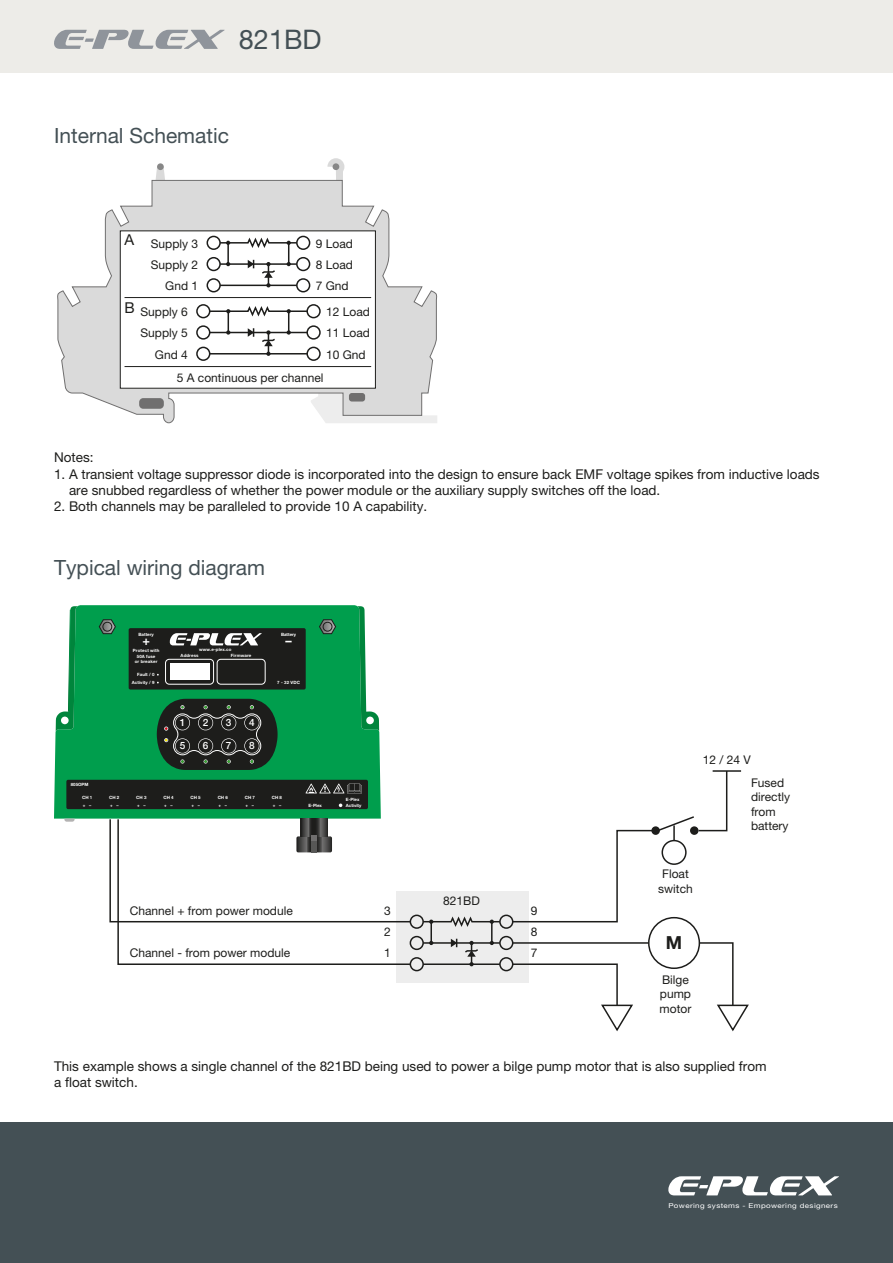
<style>
.page{position:relative;width:893px;height:1263px;background:#fff}
.page>*{position:absolute;margin:0;border:0;box-sizing:border-box;transform-origin:0 0}
.t1{font:27px "Helvetica Neue LT Pro";color:#445055}
.t2{font:21px "Helvetica Neue LT Pro";color:#445055}
.t3{font:700 18px "Helvetica Neue LT Pro";color:#1d1d1b}
.t4{font:15px "Helvetica Neue LT Pro";color:#1d1d1b}
.t5{font:13.5px/16.2px "Helvetica Neue LT Pro";color:#1d1d1b}
.t6{font:700 12.6px "Helvetica Neue LT Pro";color:#fff}
.t7{font:12px/14.4px "Helvetica Neue LT Pro";color:#1d1d1b}
.t8{font:500 10.05px "Helvetica Neue LT Pro";color:#fff}
.t9{font:6.75px "Helvetica Neue LT Pro";letter-spacing:.045em;color:#fff;scale:1.19 1}
.t10{font:700 4.35px/7.2px "Helvetica Neue LT Pro";letter-spacing:.02em;color:#fff}
.t11{font:700 4.35px/5.2px "Helvetica Neue LT Pro";color:#fff}
</style>
<div class="page">
<div style="left:0;top:1123px;width:893px;height:140px;background:#445055"></div>
<div style="left:0;top:0;width:893px;height:72px;background:#edece8"></div>
<svg style="left:668px;top:1176px;width:171px;height:19px"></svg>
<svg style="left:54px;top:30px;width:171px;height:19px"></svg>
<svg style="left:156px;top:168px;width:9px;height:12px"></svg>
<div style="left:336px;top:163px;width:6px;height:17px;background:#dadada"></div>
<svg style="left:57px;top:180px;width:380px;height:243px"></svg>
<div style="left:139px;top:398px;width:25px;height:11px;background:#706f6f;border-radius:4px"></div>
<div style="left:349px;top:393px;width:16px;height:8px;background:#706f6f;border-radius:3px"></div>
<div style="left:120px;top:231px;width:255px;height:157px;background:#fff"></div>
<div style="left:120px;top:231px;width:256px;height:157px;border:1px solid #1d1d1b"></div>
<div style="left:207px;top:236px;width:14px;height:14px;border:2px solid #1d1d1b;border-radius:50%"></div>
<div style="left:196px;top:304px;width:14px;height:14px;border:2px solid #1d1d1b;border-radius:50%"></div>
<div style="left:207px;top:257px;width:14px;height:14px;border:2px solid #1d1d1b;border-radius:50%"></div>
<div style="left:207px;top:278px;width:14px;height:14px;border:2px solid #1d1d1b;border-radius:50%"></div>
<div style="left:296px;top:278px;width:14px;height:14px;border:2px solid #1d1d1b;border-radius:50%"></div>
<div style="left:296px;top:257px;width:14px;height:14px;border:2px solid #1d1d1b;border-radius:50%"></div>
<div style="left:296px;top:236px;width:14px;height:14px;border:2px solid #1d1d1b;border-radius:50%"></div>
<div style="left:306px;top:304px;width:15px;height:14px;border:2px solid #1d1d1b;border-radius:50%"></div>
<div style="left:196px;top:325px;width:14px;height:15px;border:2px solid #1d1d1b;border-radius:50%"></div>
<div style="left:196px;top:347px;width:14px;height:14px;border:2px solid #1d1d1b;border-radius:50%"></div>
<div style="left:306px;top:347px;width:15px;height:14px;border:2px solid #1d1d1b;border-radius:50%"></div>
<svg style="left:219px;top:237px;width:79px;height:50px"></svg>
<div style="left:306px;top:325px;width:15px;height:15px;border:2px solid #1d1d1b;border-radius:50%"></div>
<svg style="left:208px;top:306px;width:101px;height:50px"></svg>
<svg style="left:327px;top:158px;width:17px;height:17px"></svg>
<div style="left:333px;top:163px;width:6px;height:7px;background:#878787;border-radius:50%"></div>
<div style="left:157px;top:163px;width:7px;height:7px;background:#878787;border-radius:50%"></div>
<hr style="left:125px;top:297px;width:246px;height:1px;background:#1d1d1b">
<hr style="left:125px;top:366px;width:246px;height:1px;background:#1d1d1b">
<div style="left:396px;top:891px;width:133px;height:91px;background:#ededed"></div>
<svg style="left:511px;top:941px;width:238px;height:91px"></svg>
<hr style="left:713px;top:770px;width:28px;height:2px;background:#1d1d1b">
<svg style="left:511px;top:770px;width:217px;height:153px"></svg>
<div style="left:54px;top:605px;width:327px;height:214px;background:#009e4d"></div>
<svg style="left:357px;top:606px;width:22px;height:125px"></svg>
<svg style="left:56px;top:606px;width:21px;height:125px"></svg>
<svg style="left:64px;top:819px;width:11px;height:3px"></svg>
<svg style="left:99px;top:619px;width:17px;height:15px"></svg>
<div style="left:103px;top:622px;width:9px;height:9px;border:1px solid #1d1d1b;border-radius:50%"></div>
<svg style="left:319px;top:619px;width:17px;height:15px"></svg>
<div style="left:323px;top:622px;width:9px;height:9px;border:1px solid #1d1d1b;border-radius:50%"></div>
<svg style="left:157px;top:699px;width:121px;height:71px;background:#28382e"></svg>
<div style="left:129px;top:628px;width:177px;height:61px;background:#1d1d1b;border-radius:2px"></div>
<svg style="left:170px;top:633px;width:92px;height:12px"></svg>
<div style="left:170px;top:664px;width:39px;height:16px;background:#fff"></div>
<div style="left:165px;top:659px;width:49px;height:26px;border:1px solid #fff;border-radius:4px"></div>
<div style="left:217px;top:659px;width:49px;height:26px;border:1px solid #fff;border-radius:4px"></div>
<div style="left:66px;top:780px;width:302px;height:29px;background:#1d1d1b;border-radius:2px"></div>
<svg style="left:339px;top:803px;width:3px;height:4px"></svg>
<svg style="left:306px;top:783px;width:56px;height:10px"></svg>
<svg style="left:109px;top:818px;width:303px;height:148px"></svg>
<div style="left:312px;top:841px;width:5px;height:11px;background:#575756"></div>
<div style="left:410px;top:914px;width:14px;height:15px;border:2px solid #1d1d1b;border-radius:50%"></div>
<div style="left:410px;top:936px;width:14px;height:14px;border:2px solid #1d1d1b;border-radius:50%"></div>
<div style="left:410px;top:957px;width:14px;height:14px;border:2px solid #1d1d1b;border-radius:50%"></div>
<div style="left:499px;top:957px;width:14px;height:14px;border:2px solid #1d1d1b;border-radius:50%"></div>
<div style="left:499px;top:936px;width:14px;height:14px;border:2px solid #1d1d1b;border-radius:50%"></div>
<div style="left:499px;top:914px;width:14px;height:15px;border:2px solid #1d1d1b;border-radius:50%"></div>
<hr style="left:423px;top:942px;width:77px;height:2px;background:#1d1d1b">
<hr style="left:423px;top:963px;width:77px;height:2px;background:#1d1d1b">
<hr style="left:491px;top:922px;width:2px;height:21px;background:#1d1d1b">
<hr style="left:430px;top:922px;width:2px;height:21px;background:#1d1d1b">
<svg style="left:451px;top:939px;width:6px;height:8px"></svg>
<svg style="left:422px;top:916px;width:79px;height:13px"></svg>
<svg style="left:463px;top:941px;width:17px;height:25px"></svg>
<h1 class="t1" style="left:239px;top:23px;width:84px">821BD</h1>
<h2 class="t2" style="left:54px;top:123px;width:177px">Internal Schematic</h2>
<p class="t7" style="left:125px;top:236px;width:75px"><sup>A</sup> Supply 3</p>
<p class="t7" style="left:316px;top:236px;width:39px">9 Load</p>
<p class="t7" style="left:151px;top:257px;width:49px">Supply 2</p>
<p class="t7" style="left:316px;top:257px;width:39px">8 Load</p>
<p class="t7" style="left:165px;top:279px;width:34px">Gnd 1</p>
<p class="t7" style="left:316px;top:279px;width:34px">7 Gnd</p>
<p class="t7" style="left:140px;top:301px;width:49px;line-height:21.3px;text-align:right">Supply 6<br>Supply 5<br>Gnd 4</p>
<p class="t7" style="left:326px;top:301px;width:45px;line-height:21.3px;text-align:justify">12 Load 11 Load 10 Gnd</p>
<p class="t7" style="left:177px;top:371px;width:148px">5 A continuous per channel</p>
<p class="t4" style="left:125px;top:298px;width:12px">B</p>
<p class="t5" style="left:54px;top:449px;width:41px">Notes:</p>
<p class="t5" style="left:69px;top:466px;width:752px;text-indent:-15px">1. A transient voltage suppressor diode is incorporated into the design to ensure back EMF voltage spikes from inductive loads are snubbed regardless of whether the power module or the auxiliary supply switches off the load.</p>
<p class="t5" style="left:54px;top:498px;width:375px">2. Both channels may be paralleled to provide 10 A capability.</p>
<h2 class="t2" style="left:54px;top:555px;width:213px">Typical wiring diagram</h2>
<p class="t11" style="left:139px;top:631px;width:17px">Battery</p>
<p class="t6" style="left:142px;top:633px;width:9px">+</p>
<p class="t10" style="left:137px;top:671px;width:19px">Fault / 0</p>
<p class="t10" style="left:133px;top:647px;width:28px;line-height:5.7px;text-align:center">Protect with<br>50A fuse<br>or breaker</p>
<p class="t10" style="left:199px;top:645px;width:34px">www.e-plex.co</p>
<p class="t10" style="left:181px;top:652px;width:19px">Address</p>
<p class="t10" style="left:231px;top:652px;width:22px">Firmware</p>
<p class="t11" style="left:281px;top:631px;width:17px">Battery</p>
<p class="t6" style="left:285px;top:633px;width:8px">–</p>
<p class="t10" style="left:132px;top:679px;width:24px">Activity / 9</p>
<p class="t10" style="left:277px;top:679px;width:24px">7 - 32 VDC</p>
<p class="t10" style="left:71px;top:780px;width:19px">805OPM</p>
<p class="t8" style="left:180px;top:716px;width:7px">1</p>
<p class="t8" style="left:180px;top:739px;width:7px">5</p>
<p class="t8" style="left:203px;top:716px;width:7px">2</p>
<p class="t8" style="left:203px;top:739px;width:7px">6</p>
<p class="t8" style="left:226px;top:716px;width:7px">3</p>
<p class="t8" style="left:226px;top:739px;width:7px">7</p>
<p class="t8" style="left:249px;top:716px;width:7px">4</p>
<p class="t8" style="left:249px;top:739px;width:7px">8</p>
<p class="t10" style="left:82px;top:794px;width:12px">CH 1 + –</p>
<p class="t10" style="left:109px;top:794px;width:12px">CH 2 + –</p>
<p class="t10" style="left:136px;top:794px;width:12px">CH 3 + –</p>
<p class="t10" style="left:163px;top:794px;width:12px">CH 4 + –</p>
<p class="t10" style="left:191px;top:794px;width:12px">CH 5 + –</p>
<p class="t10" style="left:218px;top:794px;width:12px">CH 6 + –</p>
<p class="t10" style="left:245px;top:794px;width:12px">CH 7 + –</p>
<p class="t10" style="left:272px;top:794px;width:12px">CH 8 + –</p>
<p class="t10" style="left:308px;top:801px;width:15px">E-Plex</p>
<p class="t11" style="left:346px;top:797px;width:17px">E-Plex<br>Activity</p>
<p class="t7" style="left:443px;top:893px;width:38px">821BD</p>
<p class="t7" style="left:130px;top:903px;width:165px">Channel + from power module</p>
<p class="t7" style="left:384px;top:903px;width:8px">3</p>
<p class="t7" style="left:130px;top:945px;width:162px">Channel - from power module</p>
<p class="t7" style="left:531px;top:903px;width:8px">9</p>
<p class="t7" style="left:384px;top:924px;width:8px">2</p>
<p class="t7" style="left:531px;top:924px;width:8px">8</p>
<p class="t7" style="left:384px;top:945px;width:8px">1</p>
<p class="t7" style="left:531px;top:945px;width:8px">7</p>
<p class="t7" style="left:703px;top:752px;width:50px">12 / 24 V</p>
<p class="t7" style="left:751px;top:775px;width:41px">Fused directly from battery</p>
<p class="t7" style="left:658px;top:866px;width:36px;text-align:center">Float switch</p>
<h3 class="t3" style="left:666px;top:931px;width:18px">M</h3>
<p class="t7" style="left:660px;top:972px;width:33px">Bilge pump motor</p>
<p class="t5" style="left:54px;top:1058px;width:714px">This example shows a single channel of the 821BD being used to power a bilge pump motor that is also supplied from a float switch.</p>
<p class="t9" style="left:668px;top:1201px;width:144px">Powering systems - Empowering designers</p>
</div>
